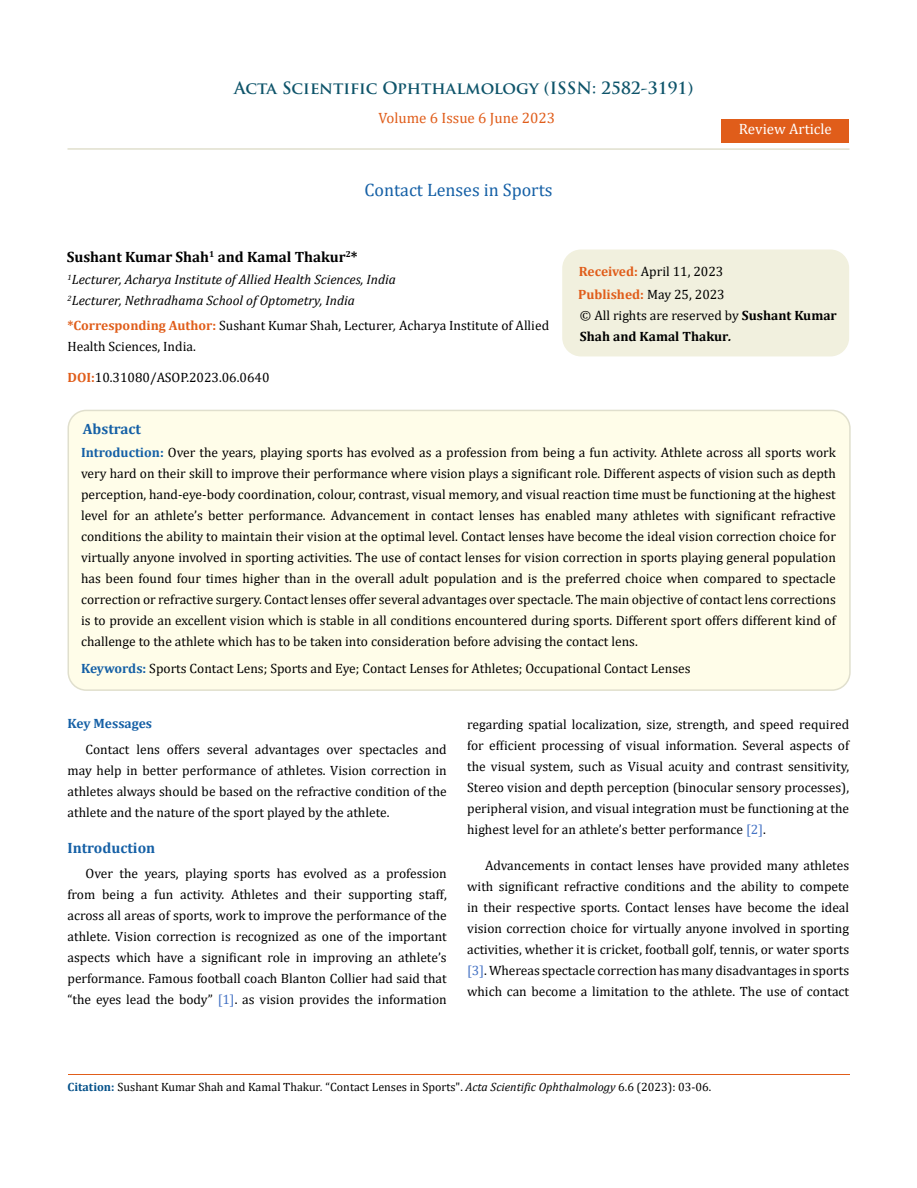
<style>
.page{position:relative;width:917px;height:1188px;background:#fff}
.page>*{position:absolute;margin:0;border:0;box-sizing:border-box;transform-origin:0 0}
.t1{font:18px "Cambria";color:#1560a6}
.t2{font:700 16.5px "Trajan Pro";color:#0e546a}
.t3{font:700 15px "Cambria";color:#000}
.t4{font:15px "Cambria";color:#e05d1a}
.t5{font:700 15px "Cambria";color:#1560a6}
.t6{font:15px "Cambria";color:#fff}
.t7{font:13.5px/21px "Cambria";color:#000;text-align:justify}
.t8{font:italic 13.5px/21px "Cambria";color:#000}
.t9{font:700 13.5px/21px "Cambria";color:#000}
.t10{font:700 13.5px "Cambria";color:#1560a6}
.t11{font:12px "Cambria";color:#000}
.s1{font-weight:700;color:#e05d1a}
.s2{font-style:italic}
.s3{font-weight:400}
.s4{font-weight:700;color:#1560a6}
.s5{color:#4472c4}
.s6{font-weight:700;color:#035089}
</style>
<div class="page">
<div style="left:721px;top:119px;width:128px;height:23px;background:#e05d1a"></div>
<div style="left:563px;top:250px;width:285px;height:106px;background:#f1f0de;border-radius:18px"></div>
<div style="left:562px;top:250px;width:287px;height:106px;border:2px solid #f1f0de;border-radius:18px"></div>
<div style="left:68px;top:410px;width:781px;height:280px;background:#fffde9;border-radius:18px"></div>
<div style="left:67px;top:410px;width:783px;height:281px;border:2px solid #e0dfcd;border-radius:18px"></div>
<hr style="left:68px;top:1075px;width:781px;height:1px;background:#e05d1a">
<hr style="left:67px;top:148px;width:782px;height:2px;background:#e0dfcd">
<p class="t2" style="left:234px;top:77px;width:461px">Acta Scientific Ophthalmology (ISSN: 2582-3191)</p>
<p class="t4" style="left:378px;top:109px;width:178px">Volume 6 Issue 6 June 2023</p>
<h1 class="t1" style="left:364px;top:180px;width:190px">Contact Lenses in Sports</h1>
<p class="t6" style="left:739px;top:120px;width:94px">Review Article</p>
<p class="t3" style="left:67px;top:246px;width:292px">Sushant Kumar Shah<sup>1</sup> and Kamal Thakur<sup>2</sup>*</p>
<p class="t8" style="left:67px;top:269px;width:330px"><sup>1</sup>Lecturer, Acharya Institute of Allied Health Sciences, India<br><sup>2</sup>Lecturer, Nethradhama School of Optometry, India</p>
<p class="t7" style="left:67px;top:315px;width:483px"><span class="s1">*Corresponding Author:</span> Sushant Kumar Shah, Lecturer<span class="s2">,</span> Acharya Institute of Allied<br>Health Sciences, India.</p>
<p class="t7" style="left:67px;top:367px;width:203px"><span class="s1">DOI:</span>10.31080/ASOP.2023.06.0640</p>
<p class="t7" style="left:578px;top:260px;width:148px;line-height:23px"><span class="s1">Received:</span> April 11, 2023<br><span class="s1">Published:</span> May 25, 2023</p>
<p class="t9" style="left:580px;top:304px;width:258px"><span class="s3">© All rights are reserved by</span> Sushant Kumar<br>Shah and Kamal Thakur<span class="s2">.</span></p>
<p class="t5" style="left:83px;top:418px;width:60px">Abstract</p>
<p class="t7" style="left:81px;top:441px;width:756px"><span class="s4">Introduction:</span> Over the years, playing sports has evolved as a profession from being a fun activity. Athlete across all sports work very hard on their skill to improve their performance where vision plays a significant role. Different aspects of vision such as depth perception, hand-eye-body coordination, colour, contrast, visual memory, and visual reaction time must be functioning at the highest level for an athlete’s better performance. Advancement in contact lenses has enabled many athletes with significant refractive conditions the ability to maintain their vision at the optimal level. Contact lenses have become the ideal vision correction choice for virtually anyone involved in sporting activities. The use of contact lenses for vision correction in sports playing general population has been found four times higher than in the overall adult population and is the preferred choice when compared to spectacle correction or refractive surgery. Contact lenses offer several advantages over spectacle. The main objective of contact lens corrections is to provide an excellent vision which is stable in all conditions encountered during sports. Different sport offers different kind of challenge to the athlete which has to be taken into consideration before advising the contact lens.</p>
<p class="t7" style="left:81px;top:657px;width:611px"><span class="s4">Keywords:</span> Sports Contact Lens; Sports and Eye; Contact Lenses for Athletes; Occupational Contact Lenses</p>
<p class="t10" style="left:67px;top:714px;width:86px">Key Messages</p>
<p class="t7" style="left:67px;top:739px;width:381px;text-indent:18px">Contact lens offers several advantages over spectacles and may help in better performance of athletes. Vision correction in athletes always should be based on the refractive condition of the athlete and the nature of the sport played by the athlete.</p>
<p class="t5" style="left:67px;top:837px;width:89px">Introduction</p>
<p class="t7" style="left:67px;top:863px;width:381px;text-indent:18px">Over the years, playing sports has evolved as a profession from being a fun activity. Athletes and their supporting staff, across all areas of sports, work to improve the performance of the athlete. Vision correction is recognized as one of the important aspects which have a significant role in improving an athlete’s performance. Famous football coach Blanton Collier had said that “the eyes lead the body” <span class="s5">[1]</span>. as vision provides the information</p>
<p class="t7" style="left:467px;top:714px;width:383px">regarding spatial localization, size, strength, and speed required for efficient processing of visual information. Several aspects of the visual system, such as Visual acuity and contrast sensitivity, Stereo vision and depth perception (binocular sensory processes), peripheral vision, and visual integration must be functioning at the highest level for an athlete’s better performance <span class="s5">[2]</span>.</p>
<p class="t7" style="left:467px;top:855px;width:383px;text-indent:18px">Advancements in contact lenses have provided many athletes with significant refractive conditions and the ability to compete in their respective sports. Contact lenses have become the ideal vision correction choice for virtually anyone involved in sporting activities, whether it is cricket, football golf, tennis, or water sports <span class="s5">[3]</span>. Whereas spectacle correction has many disadvantages in sports which can become a limitation to the athlete. The use of contact</p>
<p class="t11" style="left:68px;top:1080px;width:645px"><span class="s6">Citation:</span> Sushant Kumar Shah and Kamal Thakur<span class="s2">.</span> “Contact Lenses in Sports". <span class="s2">Acta Scientific Ophthalmology</span> 6.6 (2023): 03-06.</p>
</div>
